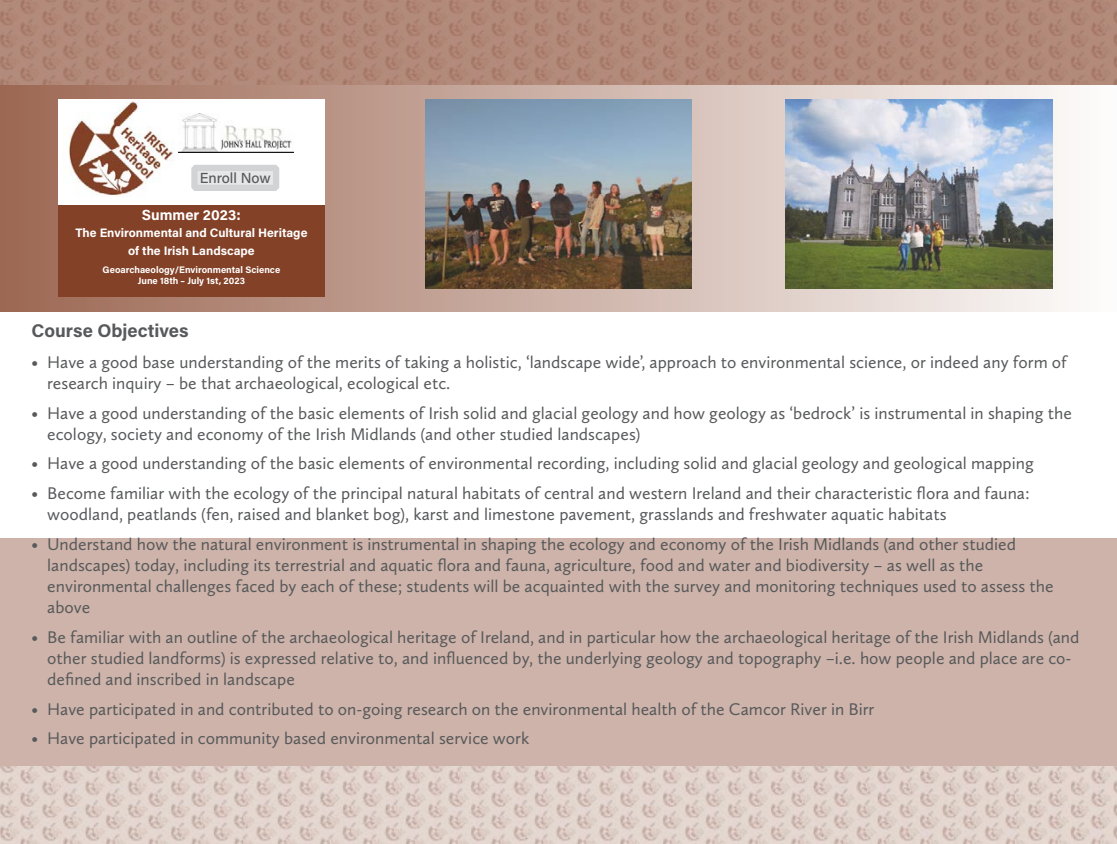
<style>
.page{position:relative;width:1117px;height:844px;background:#fff}
.page>*{position:absolute;margin:0;border:0;box-sizing:border-box;transform-origin:0 0}
.t1{font:700 18.38px "Acumin Pro";color:#58595b}
.t2{font:17.5px/21px "Calluna Sans";color:#58595b}
.t3{font:700 14.7px "Acumin Pro";color:#fff}
.t4{font:500 14.53px "Acumin Pro";letter-spacing:-.005em;color:#58595b}
.t5{font:700 12.25px/17.5px "Acumin Pro";color:#fff;text-align:center}
.t6{font:700 9.45px/11.4px "Acumin Pro";color:#fff;text-align:center}
</style>
<div class="page">
<div style="left:0;top:538px;width:1116px;height:227px;background:#cdb3a9"></div>
<div style="left:0;top:84px;width:1116px;height:227px;background:linear-gradient(to right,#9b6551,#f6f6f4)"></div>
<img style="left:0;top:0;width:1116px;height:84px">
<img style="left:425px;top:99px;width:266px;height:189px">
<img style="left:785px;top:99px;width:266px;height:189px">
<img style="left:0;top:765px;width:1116px;height:78px">
<div style="left:59px;top:99px;width:266px;height:197px;background:#834127"></div>
<div style="left:59px;top:99px;width:266px;height:105px;background:#fff"></div>
<img style="left:179px;top:113px;width:114px;height:40px">
<img style="left:68px;top:101px;width:105px;height:96px">
<div style="left:191px;top:165px;width:88px;height:26px;background:#e6e7e8;border:6px solid #d1d3d4"></div>
<p class="t4" style="left:200px;top:168px;width:72px">Enroll Now</p>
<p class="t3" style="left:142px;top:204px;width:100px">Summer 2023:</p>
<p class="t5" style="left:75px;top:223px;width:233px">The Environmental and Cultural Heritage of the Irish Landscape</p>
<p class="t6" style="left:103px;top:263px;width:179px">Geoarchaeology/Environmental Science<br>June 18th – July 1st, 2023</p>
<p class="t1" style="left:32px;top:317px;width:159px">Course Objectives</p>
<p class="t2" style="left:47px;top:351px;width:1020px;text-indent:-16px">• Have a good base understanding of the merits of taking a holistic, ‘landscape wide’, approach to environmental science, or indeed any form of research inquiry – be that archaeological, ecological etc.</p>
<p class="t2" style="left:47px;top:402px;width:1025px;text-indent:-16px">• Have a good understanding of the basic elements of Irish solid and glacial geology and how geology as ‘bedrock’ is instrumental in shaping the ecology, society and economy of the Irish Midlands (and other studied landscapes)</p>
<p class="t2" style="left:32px;top:452px;width:1003px">• Have a good understanding of the basic elements of environmental recording, including solid and glacial geology and geological mapping</p>
<p class="t2" style="left:47px;top:482px;width:983px;text-indent:-16px">• Become familiar with the ecology of the principal natural habitats of central and western Ireland and their characteristic flora and fauna: woodland, peatlands (fen, raised and blanket bog), karst and limestone pavement, grasslands and freshwater aquatic habitats</p>
<p class="t2" style="left:47px;top:533px;width:1007px;text-indent:-16px">• Understand how the natural environment is instrumental in shaping the ecology and economy of the Irish Midlands (and other studied landscapes) today, including its terrestrial and aquatic flora and fauna, agriculture, food and water and biodiversity – as well as the environmental challenges faced by each of these; students will be acquainted with the survey and monitoring techniques used to assess the above</p>
<p class="t2" style="left:47px;top:626px;width:1033px;text-indent:-16px">• Be familiar with an outline of the archaeological heritage of Ireland, and in particular how the archaeological heritage of the Irish Midlands (and other studied landforms) is expressed relative to, and influenced by, the underlying geology and topography –i.e. how people and place are co&shy;defined and inscribed in landscape</p>
<p class="t2" style="left:32px;top:697px;width:844px">• Have participated in and contributed to on-going research on the environmental health of the Camcor River in Birr</p>
<p class="t2" style="left:32px;top:727px;width:499px">• Have participated in community based environmental service work</p>
</div>
